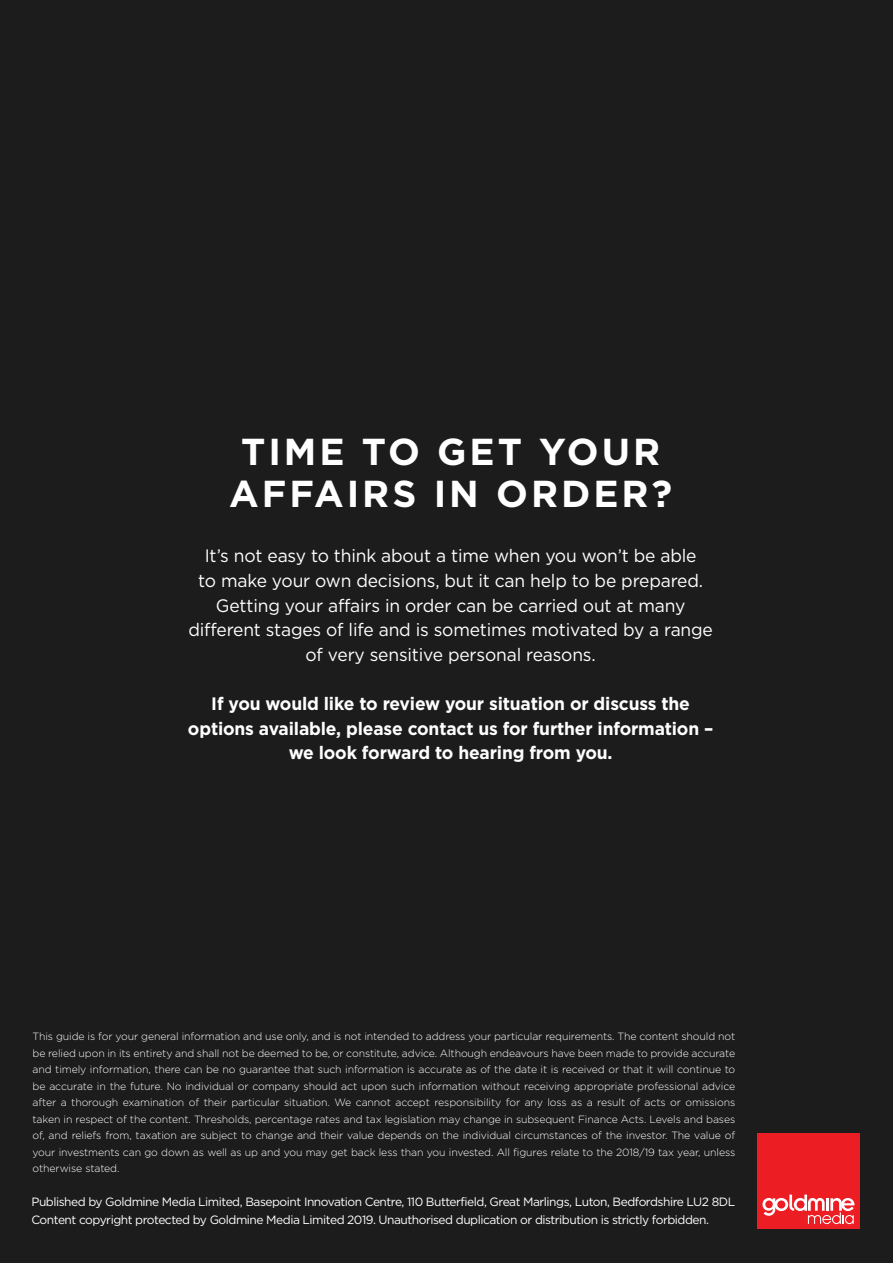
<style>
.page{position:relative;width:893px;height:1263px;background:#1c1c1c}
.page>*{position:absolute;margin:0;border:0;box-sizing:border-box;transform-origin:0 0}
.t1{font:700 37.5px/41.8px "Gotham HTF";letter-spacing:.08em;color:#fff;text-align:center}
.t2{font:18px/24.6px "Gotham HTF";letter-spacing:-.01em;color:#fff;text-align:center}
.t3{font:700 18px/24.6px "Gotham HTF";letter-spacing:-.01em;color:#fff;text-align:center}
.t4{font:12px/18px "Gotham HTF";letter-spacing:-.04em;color:#fff}
.t5{font:300 10.5px/16.5px "Gotham HTF";letter-spacing:-.01em;color:#fff;text-align:justify}
</style>
<div class="page">
<div style="left:757px;top:1133px;width:103px;height:96px;background:#ed1d24"></div>
<svg style="left:762px;top:1194px;width:92px;height:30px"></svg>
<h1 class="t1" style="left:229px;top:430px;width:444px">TIME TO GET YOUR<br>AFFAIRS IN ORDER?</h1>
<p class="t2" style="left:188px;top:543px;width:526px">It’s not easy to think about a time when you won’t be able<br>to make your own decisions, but it can help to be prepared.<br>Getting your affairs in order can be carried out at many different stages of life and is sometimes motivated by a range of very sensitive personal reasons.</p>
<h2 class="t3" style="left:188px;top:691px;width:527px">If you would like to review your situation or discuss the options available, please contact us for further information – we look forward to hearing from you.</h2>
<p class="t5" style="left:33px;top:1028px;width:704px">This guide is for your general information and use only, and is not intended to address your particular requirements. The content should not be relied upon in its entirety and shall not be deemed to be, or constitute, advice. Although endeavours have been made to provide accurate and timely information, there can be no guarantee that such information is accurate as of the date it is received or that it will continue to be accurate in the future. No individual or company should act upon such information without receiving appropriate professional advice after a thorough examination of their particular situation. We cannot accept responsibility for any loss as a result of acts or omissions taken in respect of the content. Thresholds, percentage rates and tax legislation may change in subsequent Finance Acts. Levels and bases of, and reliefs from, taxation are subject to change and their value depends on the individual circumstances of the investor. The value of your investments can go down as well as up and you may get back less than you invested. All figures relate to the 2018/19 tax year, unless otherwise stated.</p>
<p class="t4" style="left:31px;top:1193px;width:705px">Published by Goldmine Media Limited, Basepoint Innovation Centre, 110 Butterfield, Great Marlings, Luton, Bedfordshire LU2 8DL<br>Content copyright protected by Goldmine Media Limited 2019. Unauthorised duplication or distribution is strictly forbidden.</p>
</div>
